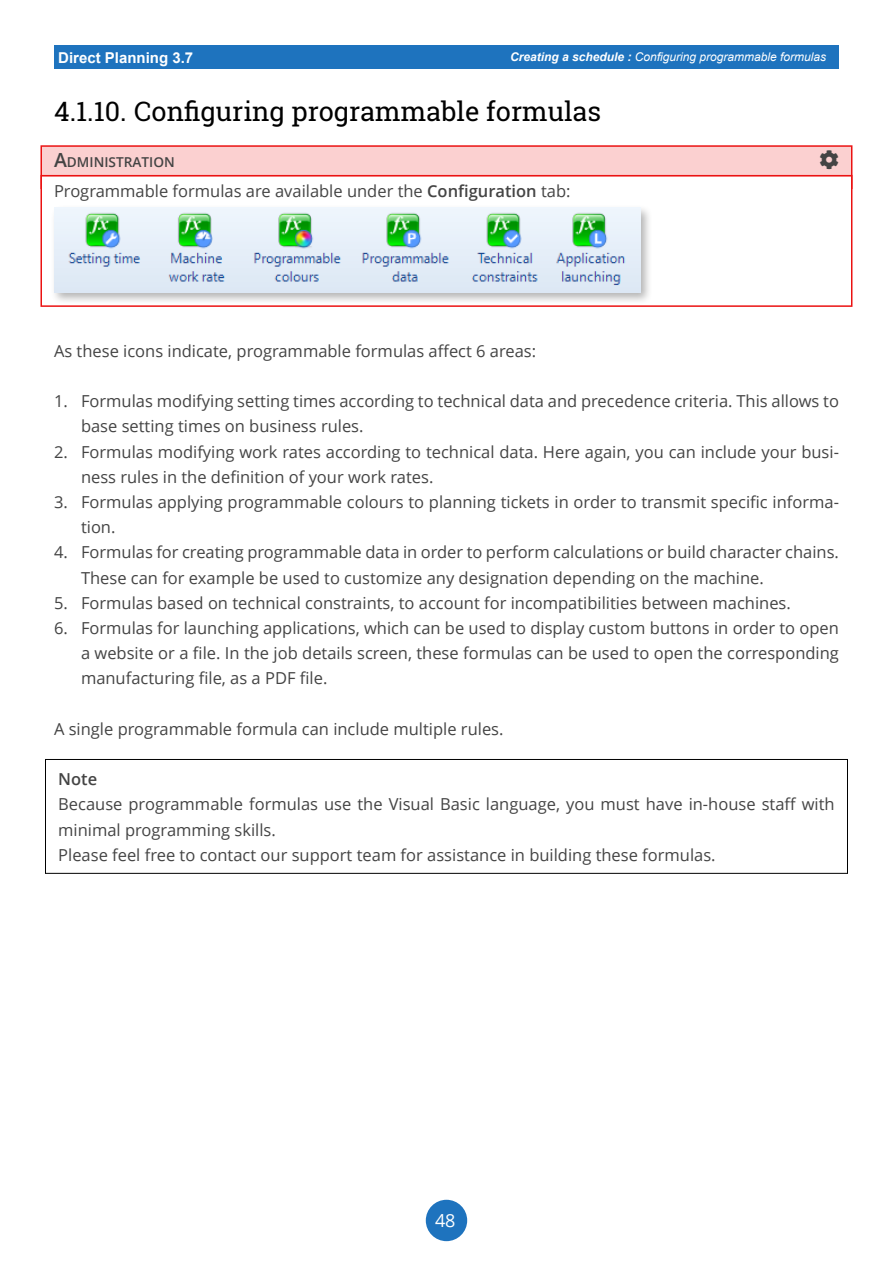
<style>
.page{position:relative;width:893px;height:1263px;background:#fff}
.page>*{position:absolute;margin:0;border:0;box-sizing:border-box;transform-origin:0 0}
.t1{font:27px "Roboto Slab";color:#000}
.t2{font:18px "Open Sans";color:#fff}
.t3{font:16.5px/25.2px "Open Sans";color:#444}
.t4{font:600 16.5px "Open Sans";color:#444}
.t5{font:700 15px "Arial";color:#fff}
.t6{font:600 13.65px "Open Sans";color:#444}
.t7{font:italic 12px "Arial";color:#fff}
.s1{font-weight:700}
.s2{font-size:19.5px}
.s3{font-weight:600}
</style>
<div class="page">
<div style="left:426px;top:1200px;width:41px;height:41px;background:#1e73be;border-radius:50%"></div>
<div style="left:54px;top:45px;width:785px;height:24px;background:#1e73be"></div>
<div style="left:41px;top:146px;width:811px;height:30px;background:#fbd0d0"></div>
<div style="left:40px;top:145px;width:812px;height:45px;border:2px solid #eb1212"></div>
<div style="left:40px;top:175px;width:812px;height:132px;border:2px solid #eb1212"></div>
<div style="left:45px;top:759px;width:803px;height:115px;border:1px solid #000"></div>
<div style="left:51px;top:204px;width:602px;height:101px;background:#000;opacity:.3"></div>
<img style="left:54px;top:208px;width:586px;height:84px">
<p class="t5" style="left:58px;top:47px;width:137px">Direct Planning 3.7</p>
<p class="t7" style="left:510px;top:50px;width:318px"><span class="s1">Creating a schedule :</span> Configuring programmable formulas</p>
<h1 class="t1" style="left:54px;top:93px;width:549px">4.1.10. Configuring programmable formulas</h1>
<p class="t6" style="left:54px;top:153px;width:122px"><span class="s2">A</span>DMINISTRATION</p>
<p class="t3" style="left:54px;top:178px;width:518px">Programmable formulas are available under the <span class="s3">Configuration</span> tab:</p>
<p class="t3" style="left:54px;top:338px;width:484px">As these icons indicate, programmable formulas affect 6 areas:</p>
<p class="t3" style="left:81px;top:388px;width:759px;text-indent:-27px">1. Formulas modifying setting times according to technical data and precedence criteria. This allows to base setting times on business rules.</p>
<p class="t3" style="left:81px;top:439px;width:759px;text-indent:-27px">2. Formulas modifying work rates according to technical data. Here again, you can include your busi&shy;ness rules in the definition of your work rates.</p>
<p class="t3" style="left:81px;top:489px;width:759px;text-indent:-27px">3. Formulas applying programmable colours to planning tickets in order to transmit specific informa&shy;tion.</p>
<p class="t3" style="left:81px;top:539px;width:759px;text-indent:-27px">4. Formulas for creating programmable data in order to perform calculations or build character chains.<br>These can for example be used to customize any designation depending on the machine.</p>
<p class="t3" style="left:54px;top:590px;width:738px">5. Formulas based on technical constraints, to account for incompatibilities between machines.</p>
<p class="t3" style="left:81px;top:615px;width:759px;text-align:justify;text-indent:-27px">6. Formulas for launching applications, which can be used to display custom buttons in order to open a website or a file. In the job details screen, these formulas can be used to open the corresponding manufacturing file, as a PDF file.</p>
<p class="t3" style="left:54px;top:716px;width:451px">A single programmable formula can include multiple rules.</p>
<p class="t4" style="left:58px;top:768px;width:40px">Note</p>
<p class="t3" style="left:58px;top:791px;width:778px">Because programmable formulas use the Visual Basic language, you must have in-house staff with minimal programming skills.<br>Please feel free to contact our support team for assistance in building these formulas.</p>
<p class="t2" style="left:435px;top:1208px;width:22px">48</p>
</div>
